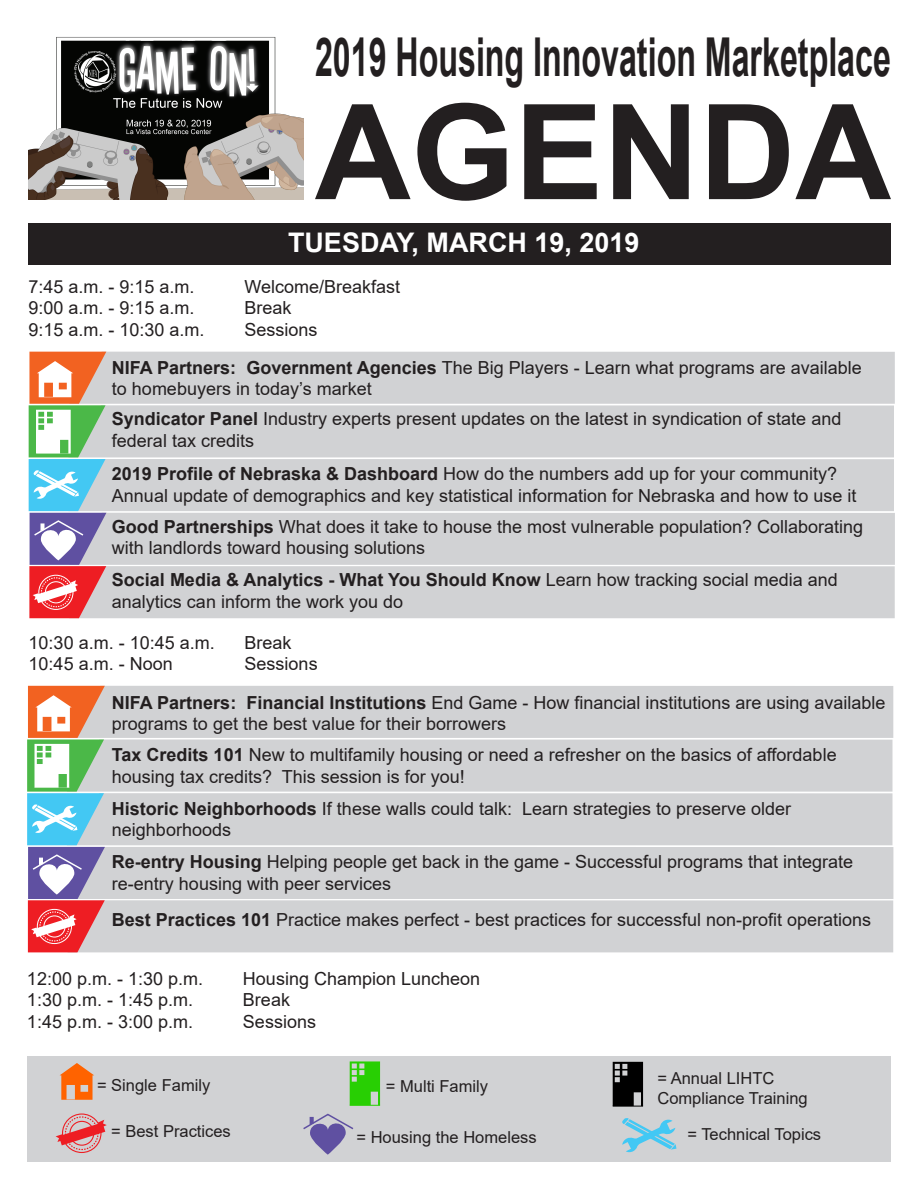
<style>
.page{position:relative;width:918px;height:1188px;background:#fff}
.page>*{position:absolute;margin:0;border:0;box-sizing:border-box;transform-origin:0 0}
.t1{font:700 132.45px "Arial";color:#231f20}
.t2{font:700 53.7px "Arial";color:#231f20;scale:.6 1}
.t3{font:700 27px "Arial";color:#fff}
.t4{font:18px/21.6px "Arial";color:#231f20}
.t5{font:16.5px/19.8px "Arial";color:#231f20}
.s1{font-weight:700}
</style>
<div class="page">
<div style="left:27px;top:1056px;width:864px;height:105px;background:#d1d2d4"></div>
<svg style="left:613px;top:1062px;width:30px;height:44px"></svg>
<hr style="left:613px;top:1106px;width:30px;height:1px;background:#000">
<svg style="left:350px;top:1061px;width:30px;height:44px"></svg>
<hr style="left:350px;top:1105px;width:30px;height:1px;background:#28cf03">
<svg style="left:622px;top:1118px;width:54px;height:35px"></svg>
<div style="left:62px;top:1113px;width:40px;height:40px;border:1px solid #ee1d23;border-radius:50%"></div>
<div style="left:69px;top:1121px;width:25px;height:25px;border:1px solid #ee1d23;border-radius:50%"></div>
<div style="left:65px;top:1116px;width:34px;height:34px;border:1px dashed #ee1d23;border-radius:50%"></div>
<svg style="left:56px;top:1120px;width:51px;height:25px"></svg>
<svg style="left:60px;top:1063px;width:34px;height:37px"></svg>
<svg style="left:303px;top:1113px;width:51px;height:42px"></svg>
<img style="left:28px;top:37px;width:275px;height:162px">
<div style="left:28px;top:224px;width:863px;height:42px;background:#231f20"></div>
<svg style="left:29px;top:352px;width:866px;height:266px;background:#cfced0"></svg>
<svg style="left:27px;top:686px;width:866px;height:266px;background:#cfced0"></svg>
<h2 class="t2" style="left:315px;top:19px;width:962px">2019 Housing Innovation Marketplace</h2>
<h1 class="t1" style="left:315px;top:59px;width:578px">AGENDA</h1>
<h3 class="t3" style="left:288px;top:223px;width:353px">TUESDAY, MARCH 19, 2019</h3>
<p class="t4" style="left:28px;top:275px;width:168px">7:45 a.m. - 9:15 a.m.</p>
<p class="t4" style="left:244px;top:275px;width:157px">Welcome/Breakfast</p>
<p class="t4" style="left:28px;top:297px;width:168px">9:00 a.m. - 9:15 a.m.</p>
<p class="t4" style="left:244px;top:297px;width:49px">Break</p>
<p class="t4" style="left:28px;top:318px;width:178px">9:15 a.m. - 10:30 a.m.</p>
<p class="t4" style="left:244px;top:318px;width:75px">Sessions</p>
<p class="t4" style="left:112px;top:356px;width:751px"><span class="s1">NIFA Partners: Government Agencies</span> The Big Players - Learn what programs are available to homebuyers in today’s market</p>
<p class="t4" style="left:112px;top:408px;width:731px"><span class="s1">Syndicator Panel</span> Industry experts present updates on the latest in syndication of state and federal tax credits</p>
<p class="t4" style="left:112px;top:463px;width:746px"><span class="s1">2019 Profile of Nebraska &amp; Dashboard</span> How do the numbers add up for your community?<br>Annual update of demographics and key statistical information for Nebraska and how to use it</p>
<p class="t4" style="left:112px;top:516px;width:753px"><span class="s1">Good Partnerships</span> What does it take to house the most vulnerable population? Collaborating with landlords toward housing solutions</p>
<p class="t4" style="left:112px;top:569px;width:727px"><span class="s1">Social Media &amp; Analytics - What You Should Know</span> Learn how tracking social media and analytics can inform the work you do</p>
<p class="t4" style="left:29px;top:631px;width:188px">10:30 a.m. - 10:45 a.m.</p>
<p class="t4" style="left:245px;top:631px;width:49px">Break</p>
<p class="t4" style="left:29px;top:653px;width:146px">10:45 a.m. - Noon</p>
<p class="t4" style="left:245px;top:653px;width:75px">Sessions</p>
<p class="t4" style="left:112px;top:692px;width:775px"><span class="s1">NIFA Partners: Financial Institutions</span> End Game - How financial institutions are using available programs to get the best value for their borrowers</p>
<p class="t4" style="left:112px;top:744px;width:726px"><span class="s1">Tax Credits 101</span> New to multifamily housing or need a refresher on the basics of affordable housing tax credits? This session is for you!</p>
<p class="t4" style="left:112px;top:798px;width:681px"><span class="s1">Historic Neighborhoods</span> If these walls could talk: Learn strategies to preserve older neighborhoods</p>
<p class="t4" style="left:112px;top:851px;width:743px"><span class="s1">Re-entry Housing</span> Helping people get back in the game - Successful programs that integrate re-entry housing with peer services</p>
<p class="t4" style="left:112px;top:909px;width:761px"><span class="s1">Best Practices 101</span> Practice makes perfect - best practices for successful non-profit operations</p>
<p class="t4" style="left:27px;top:968px;width:178px">12:00 p.m. - 1:30 p.m.</p>
<p class="t4" style="left:243px;top:968px;width:239px">Housing Champion Luncheon</p>
<p class="t4" style="left:27px;top:989px;width:168px">1:30 p.m. - 1:45 p.m.</p>
<p class="t4" style="left:243px;top:989px;width:49px">Break</p>
<p class="t4" style="left:27px;top:1011px;width:168px">1:45 p.m. - 3:00 p.m.</p>
<p class="t4" style="left:243px;top:1011px;width:75px">Sessions</p>
<p class="t5" style="left:97px;top:1075px;width:115px">= Single Family</p>
<p class="t5" style="left:111px;top:1121px;width:121px">= Best Practices</p>
<p class="t5" style="left:386px;top:1076px;width:104px">= Multi Family</p>
<p class="t5" style="left:356px;top:1128px;width:182px">= Housing the Homeless</p>
<p class="t5" style="left:657px;top:1068px;width:152px">= Annual LIHTC<br>Compliance Training</p>
<p class="t5" style="left:687px;top:1124px;width:135px">= Technical Topics</p>
</div>
